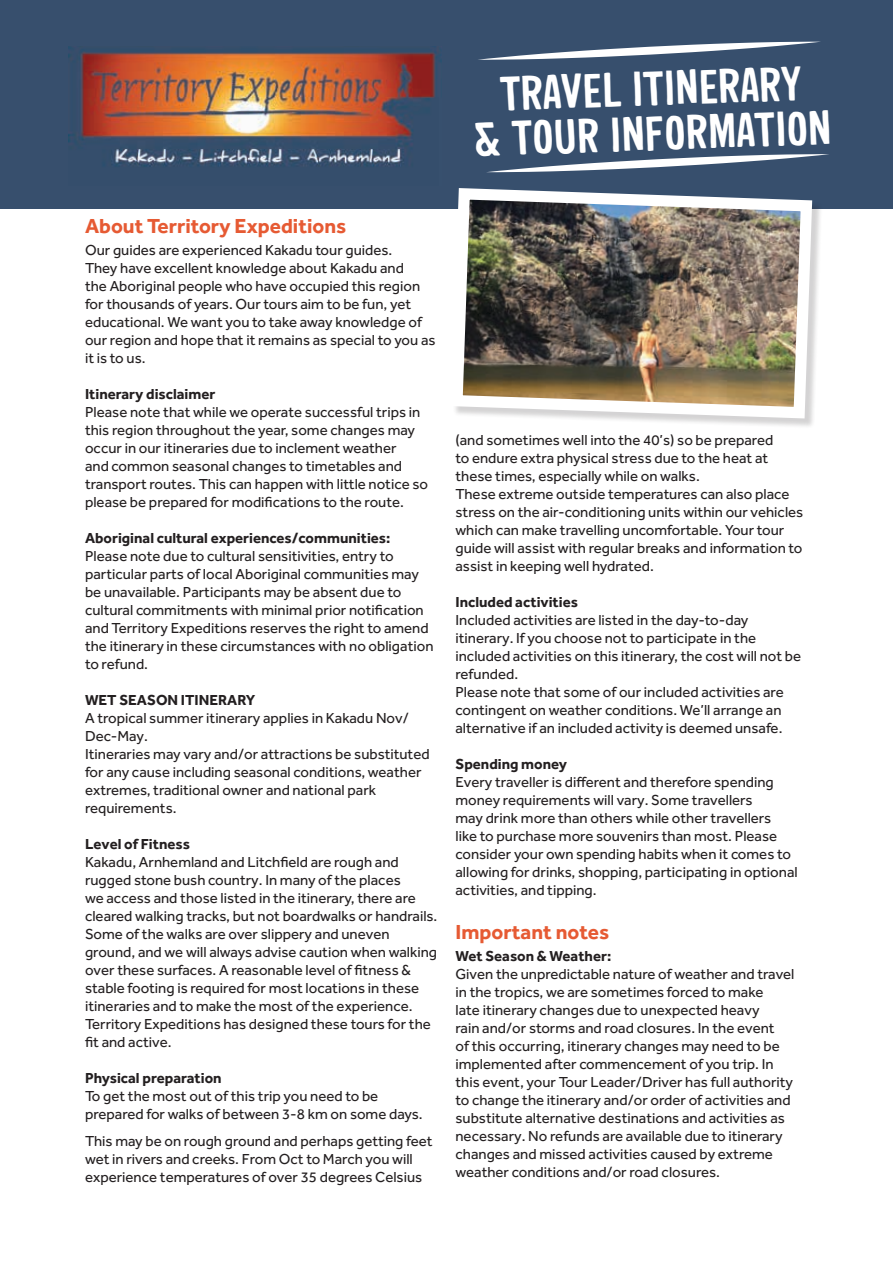
<style>
.page{position:relative;width:893px;height:1263px;background:#fff}
.page>*{position:absolute;margin:0;border:0;box-sizing:border-box;transform-origin:0 0}
.t1{font:700 47.1px/45px "Sini";color:#fff;text-align:center}
.t2{font:700 21px "Effra";color:#e65a33}
.t3{font:15px/18px "Effra";color:#231f20}
.t4{font:700 15px "Effra";color:#231f20}
</style>
<div class="page">
<div style="left:0;top:0;width:893px;height:209px;background:#374f6d"></div>
<img style="left:68px;top:47px;width:373px;height:120px">
<div style="left:453px;top:190px;width:369px;height:239px;background:#231f20;opacity:.2"></div>
<img style="left:453px;top:188px;width:365px;height:236px">
<svg style="left:488px;top:154px;width:341px;height:18px"></svg>
<svg style="left:478px;top:42px;width:340px;height:18px"></svg>
<h1 class="t1" style="left:471px;top:71px;width:359px;rotate:-2deg">TRAVEL ITINERARY<br>&amp; TOUR INFORMATION</h1>
<h2 class="t2" style="left:85px;top:213px;width:263px">About Territory Expeditions</h2>
<p class="t3" style="left:85px;top:241px;width:352px">Our guides are experienced Kakadu tour guides.<br>They have excellent knowledge about Kakadu and<br>the Aboriginal people who have occupied this region for thousands of years. Our tours aim to be fun, yet educational. We want you to take away knowledge of our region and hope that it remains as special to you as it is to us.</p>
<p class="t4" style="left:85px;top:385px;width:132px">Itinerary disclaimer</p>
<p class="t3" style="left:85px;top:403px;width:345px">Please note that while we operate successful trips in this region throughout the year, some changes may occur in our itineraries due to inclement weather<br>and common seasonal changes to timetables and transport routes. This can happen with little notice so please be prepared for modifications to the route.</p>
<p class="t4" style="left:85px;top:529px;width:307px">Aboriginal cultural experiences/communities:</p>
<p class="t3" style="left:85px;top:547px;width:350px">Please note due to cultural sensitivities, entry to particular parts of local Aboriginal communities may be unavailable. Participants may be absent due to cultural commitments with minimal prior notification and Territory Expeditions reserves the right to amend the itinerary in these circumstances with no obligation to refund.</p>
<p class="t4" style="left:85px;top:691px;width:172px">WET SEASON ITINERARY</p>
<p class="t3" style="left:85px;top:709px;width:346px">A tropical summer itinerary applies in Kakadu Nov/ Dec-May.<br>Itineraries may vary and/or attractions be substituted for any cause including seasonal conditions, weather extremes, traditional owner and national park requirements.</p>
<p class="t4" style="left:85px;top:835px;width:106px">Level of Fitness</p>
<p class="t3" style="left:85px;top:853px;width:354px">Kakadu, Arnhemland and Litchfield are rough and rugged stone bush country. In many of the places<br>we access and those listed in the itinerary, there are cleared walking tracks, but not boardwalks or handrails.<br>Some of the walks are over slippery and uneven ground, and we will always advise caution when walking over these surfaces. A reasonable level of fitness &amp; stable footing is required for most locations in these itineraries and to make the most of the experience.<br>Territory Expeditions has designed these tours for the fit and active.</p>
<p class="t4" style="left:85px;top:1069px;width:138px">Physical preparation</p>
<p class="t3" style="left:85px;top:1087px;width:339px">To get the most out of this trip you need to be prepared for walks of between 3-8 km on some days.</p>
<p class="t3" style="left:85px;top:1132px;width:349px">This may be on rough ground and perhaps getting feet wet in rivers and creeks. From Oct to March you will experience temperatures of over 35 degrees Celsius</p>
<p class="t3" style="left:455px;top:431px;width:349px">(and sometimes well into the 40’s) so be prepared<br>to endure extra physical stress due to the heat at these times, especially while on walks.<br>These extreme outside temperatures can also place stress on the air-conditioning units within our vehicles which can make travelling uncomfortable. Your tour guide will assist with regular breaks and information to assist in keeping well hydrated.</p>
<p class="t4" style="left:455px;top:593px;width:124px">Included activities</p>
<p class="t3" style="left:455px;top:611px;width:347px">Included activities are listed in the day-to-day itinerary. If you choose not to participate in the included activities on this itinerary, the cost will not be refunded.<br>Please note that some of our included activities are contingent on weather conditions. We’ll arrange an alternative if an included activity is deemed unsafe.</p>
<p class="t4" style="left:455px;top:755px;width:113px">Spending money</p>
<p class="t3" style="left:455px;top:773px;width:344px">Every traveller is different and therefore spending money requirements will vary. Some travellers<br>may drink more than others while other travellers<br>like to purchase more souvenirs than most. Please consider your own spending habits when it comes to allowing for drinks, shopping, participating in optional activities, and tipping.</p>
<h2 class="t2" style="left:455px;top:919px;width:155px">Important notes</h2>
<p class="t4" style="left:455px;top:947px;width:157px">Wet Season &amp; Weather:</p>
<p class="t3" style="left:455px;top:964px;width:340px">Given the unpredictable nature of weather and travel in the tropics, we are sometimes forced to make<br>late itinerary changes due to unexpected heavy<br>rain and/or storms and road closures. In the event<br>of this occurring, itinerary changes may need to be implemented after commencement of you trip. In this event, your Tour Leader/Driver has full authority to change the itinerary and/or order of activities and substitute alternative destinations and activities as necessary. No refunds are available due to itinerary changes and missed activities caused by extreme weather conditions and/or road closures.</p>
</div>
